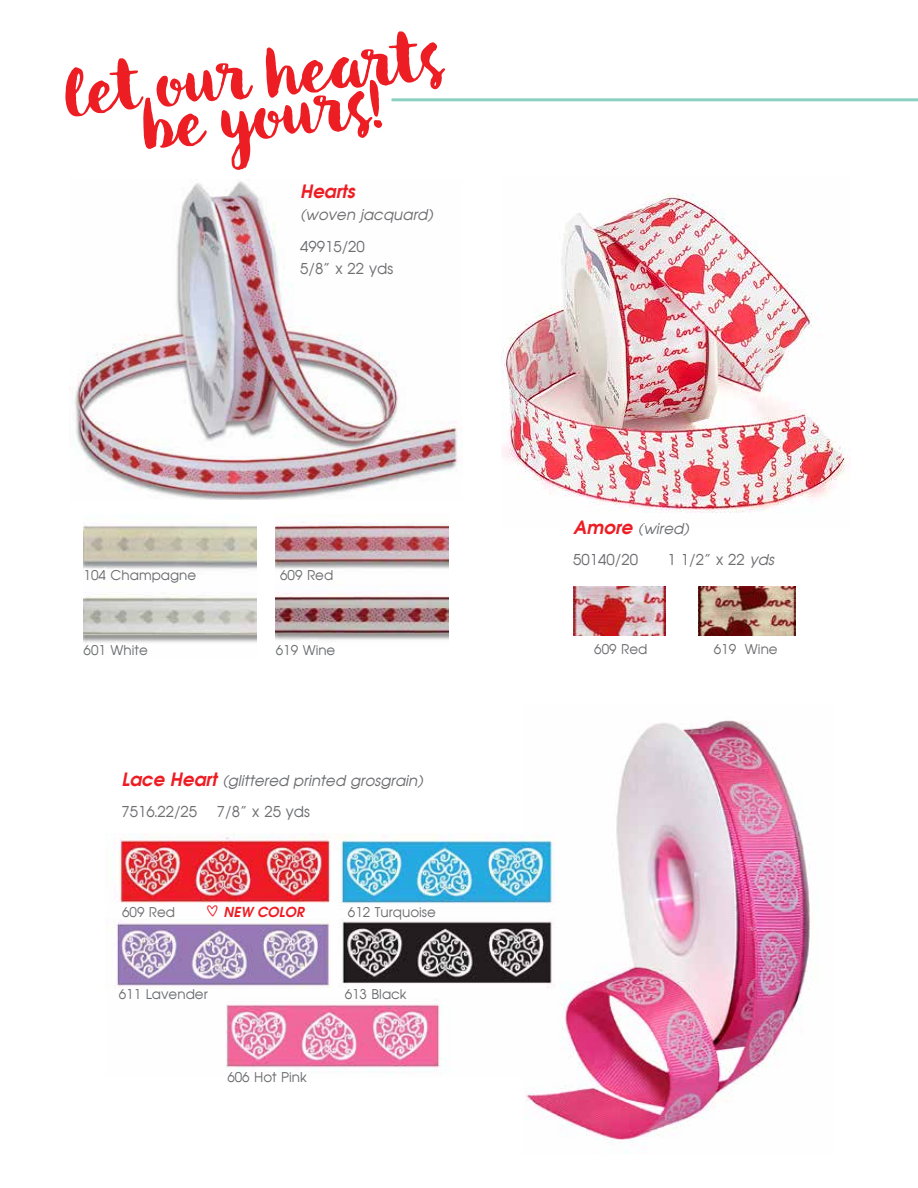
<style>
.page{position:relative;width:918px;height:1188px;background:#fff}
.page>*{position:absolute;margin:0;border:0;box-sizing:border-box;transform-origin:0 0}
.t1{font:66px "Botanica Script";color:#ed1d24}
.t2{font:italic 700 18px "Avian";color:#ed1d24}
.t3{font:italic 15px/31.5px "Avian";color:#6d6e71}
.t4{font:15px/31.5px "Avian";color:#6d6e71}
.t5{font:13.5px "Avian";color:#6d6e71}
.t6{font:italic 700 13.5px "Avian";color:#ed1d24}
.s1{font-weight:700;font-size:18px;color:#ed1d24}
.s2{font-style:normal}
.s3{font-family:"KG Flavor And Frames Six";font-weight:400;font-style:normal;font-size:12px}
.s4{font-weight:700;font-style:italic;font-size:18px;color:#ed1d24}
.s5{font-style:italic}
</style>
<div class="page">
<hr style="left:392px;top:98px;width:526px;height:3px;background:#8bd0c0">
<img style="left:501px;top:193px;width:350px;height:312px">
<img style="left:526px;top:720px;width:285px;height:434px">
<img style="left:114px;top:834px;width:443px;height:244px">
<svg style="left:568px;top:496px;width:210px;height:98px"></svg>
<img style="left:74px;top:181px;width:389px;height:319px">
<img style="left:84px;top:525px;width:172px;height:118px">
<img style="left:275px;top:522px;width:173px;height:118px">
<svg style="left:297px;top:181px;width:140px;height:100px"></svg>
<svg style="left:83px;top:562px;width:117px;height:25px"></svg>
<svg style="left:275px;top:566px;width:60px;height:19px"></svg>
<svg style="left:83px;top:635px;width:68px;height:8px"></svg>
<svg style="left:275px;top:635px;width:64px;height:5px"></svg>
<svg style="left:114px;top:903px;width:63px;height:19px"></svg>
<img style="left:203px;top:879px;width:106px;height:67px">
<svg style="left:340px;top:903px;width:99px;height:22px"></svg>
<svg style="left:114px;top:986px;width:97px;height:21px"></svg>
<svg style="left:337px;top:985px;width:76px;height:21px"></svg>
<svg style="left:220px;top:1068px;width:93px;height:10px"></svg>
<img style="left:573px;top:586px;width:93px;height:50px">
<img style="left:699px;top:586px;width:97px;height:50px">
<svg style="left:706px;top:634px;width:75px;height:2px"></svg>
<h1 class="t1" style="left:60px;top:49px;width:384px;rotate:-5deg">let our hearts</h1>
<h1 class="t1" style="left:138px;top:84px;width:246px;rotate:-5deg">be yours!</h1>
<h2 class="t2" style="left:300px;top:180px;width:56px">Hearts</h2>
<p class="t3" style="left:300px;top:199px;width:134px">(woven jacquard)</p>
<p class="t4" style="left:300px;top:235px;width:95px;line-height:22.5px">49915/20<br>5/8” x 22 yds</p>
<p class="t5" style="left:84px;top:567px;width:114px">104 Champagne</p>
<p class="t5" style="left:280px;top:567px;width:55px">609 Red</p>
<p class="t5" style="left:84px;top:642px;width:66px">601 White</p>
<p class="t5" style="left:276px;top:642px;width:61px">619 Wine</p>
<p class="t3" style="left:122px;top:764px;width:303px"><span class="s1">Lace Heart</span> (glittered printed grosgrain)<br><span class="s2">7516.22/25</span></p>
<p class="t4" style="left:217px;top:796px;width:95px">7/8” x 25 yds</p>
<p class="t5" style="left:122px;top:904px;width:55px">609 Red</p>
<p class="t6" style="left:206px;top:903px;width:99px"><span class="s3">k</span> NEW COLOR</p>
<p class="t5" style="left:348px;top:904px;width:89px">612 Turquoise</p>
<p class="t5" style="left:119px;top:986px;width:91px">611 Lavender</p>
<p class="t5" style="left:345px;top:986px;width:64px">613 Black</p>
<p class="t5" style="left:227px;top:1069px;width:81px">606 Hot Pink</p>
<p class="t4" style="left:573px;top:512px;width:117px"><span class="s4">Amore</span> <span class="s5">(wired)<br></span>50140/20</p>
<p class="t4" style="left:668px;top:544px;width:108px">1 1/2” x 22 <span class="s5">yds</span></p>
<p class="t5" style="left:594px;top:641px;width:55px">609 Red</p>
<p class="t5" style="left:714px;top:641px;width:66px">619 Wine</p>
</div>
